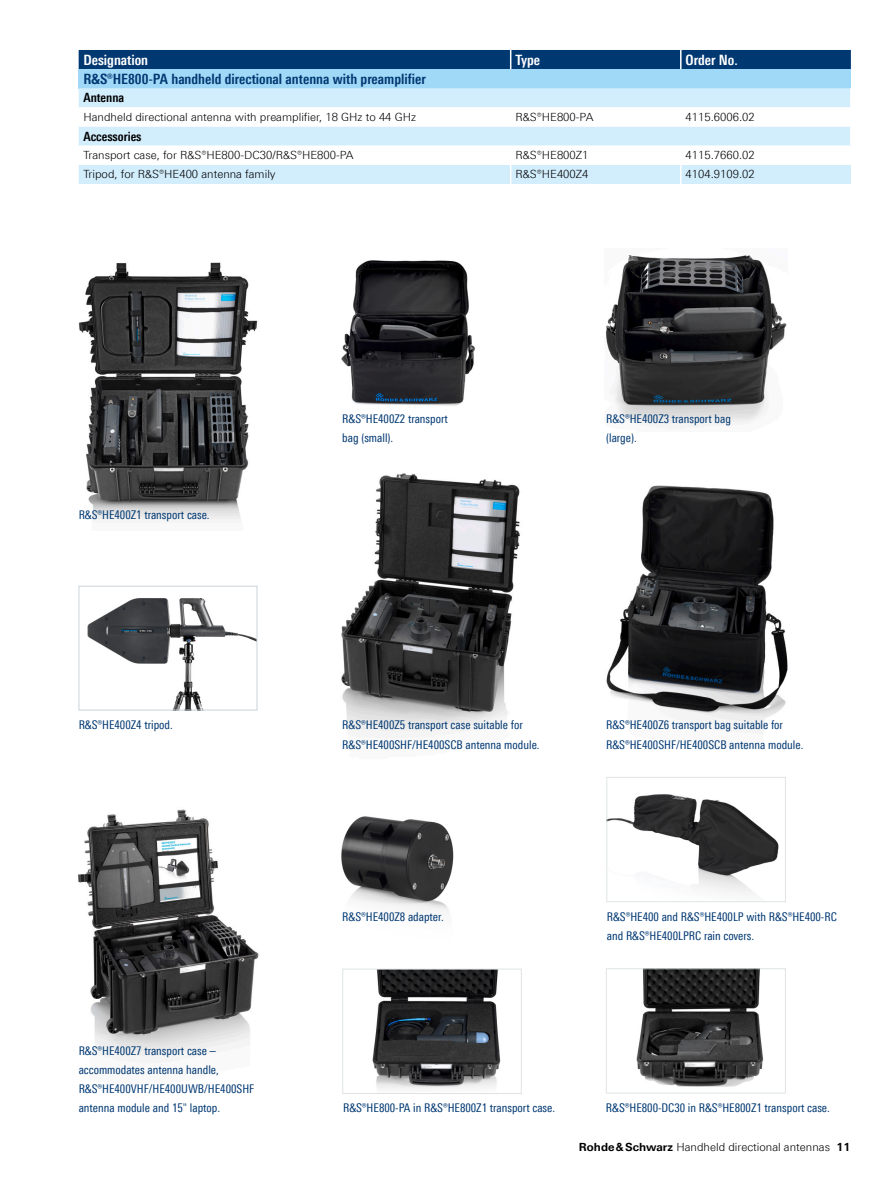
<style>
.page{position:relative;width:893px;height:1191px;background:#fff}
.page>*{position:absolute;margin:0;border:0;box-sizing:border-box;transform-origin:0 0}
.Tabellenueberschrift{font:700 14.25px "Linotype Univers 620 Cn";color:#003872}
.Tabellenueberschrift-2{font:700 14.25px "Linotype Univers 620 Cn";color:#fff}
.Tabellefett{font:700 12.75px "Linotype Univers 620 Cn";color:#000}
.Bildunterschrift{font:12px/19.2px "Linotype Univers 420 Cn";color:#003872}
.Tabelletext{font:300 11.25px "Linotype Univers 330";color:#000}
.s1{font-family:"Linotype Univers 330";font-weight:300}
.s2{font-family:"Linotype Univers 630";font-weight:700}
</style>
<div class="page">
<img style="left:606px;top:254px;width:181px;height:175px">
<img style="left:79px;top:262px;width:179px;height:260px">
<img style="left:341px;top:260px;width:134px;height:146px">
<img style="left:341px;top:473px;width:179px;height:265px">
<img style="left:606px;top:485px;width:182px;height:249px">
<img style="left:87px;top:598px;width:168px;height:110px">
<div style="left:79px;top:586px;width:178px;height:124px;border:1px solid #cdd3d7"></div>
<img style="left:341px;top:816px;width:113px;height:96px">
<img style="left:608px;top:794px;width:171px;height:100px">
<div style="left:606px;top:777px;width:180px;height:125px;border:1px solid #e0e4e6"></div>
<img style="left:372px;top:970px;width:129px;height:119px">
<div style="left:342px;top:968px;width:180px;height:126px;border:1px solid #e0e4e6"></div>
<img style="left:78px;top:809px;width:181px;height:254px">
<img style="left:636px;top:970px;width:128px;height:117px">
<div style="left:606px;top:968px;width:180px;height:125px;border:1px solid #e0e4e6"></div>
<div style="left:79px;top:69px;width:772px;height:19px;background:#a0d9f7"></div>
<div style="left:79px;top:88px;width:772px;height:96px;background:#d2edfc"></div>
<svg style="left:79px;top:107px;width:772px;height:58px"></svg>
<svg style="left:850px;top:88px;width:1px;height:19px"></svg>
<hr style="left:850px;top:126px;width:2px;height:20px;background:#fff">
<svg style="left:510px;top:107px;width:1px;height:19px"></svg>
<svg style="left:680px;top:107px;width:1px;height:19px"></svg>
<svg style="left:510px;top:146px;width:1px;height:38px"></svg>
<svg style="left:680px;top:146px;width:1px;height:38px"></svg>
<div style="left:79px;top:50px;width:772px;height:19px;background:#003872"></div>
<p class="Tabellenueberschrift-2" style="left:83px;top:51px;width:66px">Designation</p>
<p class="Tabellenueberschrift-2" style="left:515px;top:51px;width:26px">Type</p>
<p class="Tabellenueberschrift-2" style="left:686px;top:51px;width:54px">Order No.</p>
<p class="Tabellenueberschrift" style="left:83px;top:70px;width:344px">R&amp;S®HE800-PA handheld directional antenna with preamplifier</p>
<p class="Tabellefett" style="left:83px;top:90px;width:42px">Antenna</p>
<p class="Tabelletext" style="left:83px;top:110px;width:334px">Handheld directional antenna with preamplifier, 18 GHz to 44 GHz</p>
<p class="Tabelletext" style="left:515px;top:110px;width:80px">R&amp;S®HE800-PA</p>
<p class="Tabelletext" style="left:686px;top:110px;width:71px">4115.6006.02</p>
<p class="Tabellefett" style="left:83px;top:129px;width:60px">Accessories</p>
<p class="Tabelletext" style="left:83px;top:149px;width:272px">Transport case, for R&amp;S®HE800-DC30/R&amp;S®HE800-PA</p>
<p class="Tabelletext" style="left:515px;top:149px;width:75px">R&amp;S®HE800Z1</p>
<p class="Tabelletext" style="left:686px;top:149px;width:71px">4115.7660.02</p>
<p class="Tabelletext" style="left:83px;top:168px;width:194px">Tripod, for R&amp;S®HE400 antenna family</p>
<p class="Tabelletext" style="left:515px;top:168px;width:75px">R&amp;S®HE400Z4</p>
<p class="Tabelletext" style="left:686px;top:168px;width:71px">4104.9109.02</p>
<p class="Bildunterschrift" style="left:79px;top:505px;width:133px">R&amp;S®HE400Z1 transport case.</p>
<p class="Bildunterschrift" style="left:79px;top:715px;width:96px">R&amp;S®HE400Z4 tripod.</p>
<p class="Bildunterschrift" style="left:79px;top:1041px;width:177px">R&amp;S®HE400Z7 transport case – accommodates antenna handle,<br>R&amp;S®HE400VHF/HE400UWB/HE400SHF antenna module and 15<span class="s1">"</span> laptop.</p>
<p class="Bildunterschrift" style="left:342px;top:409px;width:107px">R&amp;S®HE400Z2 transport</p>
<p class="Bildunterschrift" style="left:342px;top:428px;width:53px">bag (small).</p>
<p class="Bildunterschrift" style="left:606px;top:409px;width:126px">R&amp;S®HE400Z3 transport bag</p>
<p class="Bildunterschrift" style="left:606px;top:428px;width:32px">(large).</p>
<p class="Bildunterschrift" style="left:342px;top:715px;width:199px">R&amp;S®HE400Z5 transport case suitable for<br>R&amp;S®HE400SHF/HE400SCB antenna module.</p>
<p class="Bildunterschrift" style="left:606px;top:715px;width:199px">R&amp;S®HE400Z6 transport bag suitable for<br>R&amp;S®HE400SHF/HE400SCB antenna module.</p>
<p class="Bildunterschrift" style="left:342px;top:907px;width:103px">R&amp;S®HE400Z8 adapter.</p>
<p class="Bildunterschrift" style="left:607px;top:907px;width:232px">R&amp;S®HE400 and R&amp;S®HE400LP with R&amp;S®HE400-RC and R&amp;S®HE400LPRC rain covers.</p>
<p class="Bildunterschrift" style="left:343px;top:1098px;width:214px">R&amp;S®HE800-PA in R&amp;S®HE800Z1 transport case.</p>
<p class="Bildunterschrift" style="left:606px;top:1098px;width:225px">R&amp;S®HE800-DC30 in R&amp;S®HE800Z1 transport case.</p>
<p class="Tabelletext" style="left:579px;top:1140px;width:273px"><span class="s2">Rohde&amp;Schwarz</span> Handheld directional antennas <span class="s2">11</span></p>
</div>
